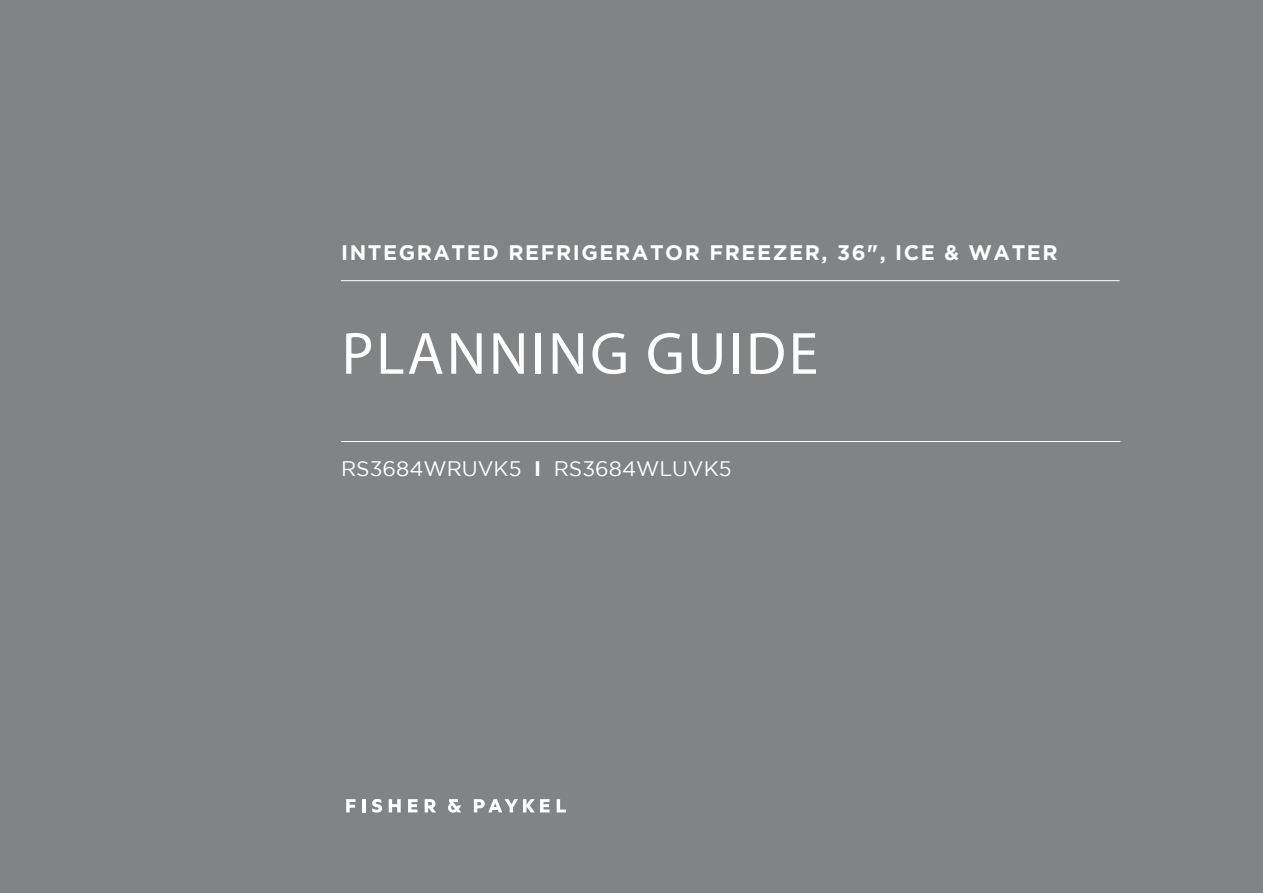
<style>
.page{position:relative;width:1263px;height:893px;background:#828384}
.page>*{position:absolute;margin:0;border:0;box-sizing:border-box;transform-origin:0 0}
.t1{font:60px "Myriad Pro";letter-spacing:.045em;color:#fff}
.t2{font:700 21px "Gotham";letter-spacing:.075em;color:#fff}
.t3{font:21px "Gotham";color:#fff}
.s1{font-weight:700}
</style>
<div class="page">
<svg style="left:346px;top:799px;width:10px;height:13px"></svg>
<hr style="left:362px;top:799px;width:4px;height:13px;background:#fff">
<svg style="left:372px;top:799px;width:10px;height:14px"></svg>
<svg style="left:389px;top:799px;width:12px;height:13px"></svg>
<svg style="left:408px;top:799px;width:9px;height:13px"></svg>
<svg style="left:425px;top:799px;width:11px;height:13px"></svg>
<svg style="left:448px;top:799px;width:13px;height:14px"></svg>
<svg style="left:474px;top:799px;width:75px;height:13px"></svg>
<svg style="left:557px;top:799px;width:9px;height:13px"></svg>
<hr style="left:341px;top:280px;width:779px;height:1px;background:#fff">
<hr style="left:341px;top:441px;width:779px;height:1px;background:#fff">
<p class="t2" style="left:341px;top:241px;width:718px">INTEGRATED REFRIGERATOR FREEZER, 36", ICE &amp; WATER</p>
<h1 class="t1" style="left:342px;top:317px;width:478px">PLANNING GUIDE</h1>
<p class="t3" style="left:341px;top:457px;width:392px">RS3684WRUVK5 <span class="s1">I</span> RS3684WLUVK5</p>
</div>
